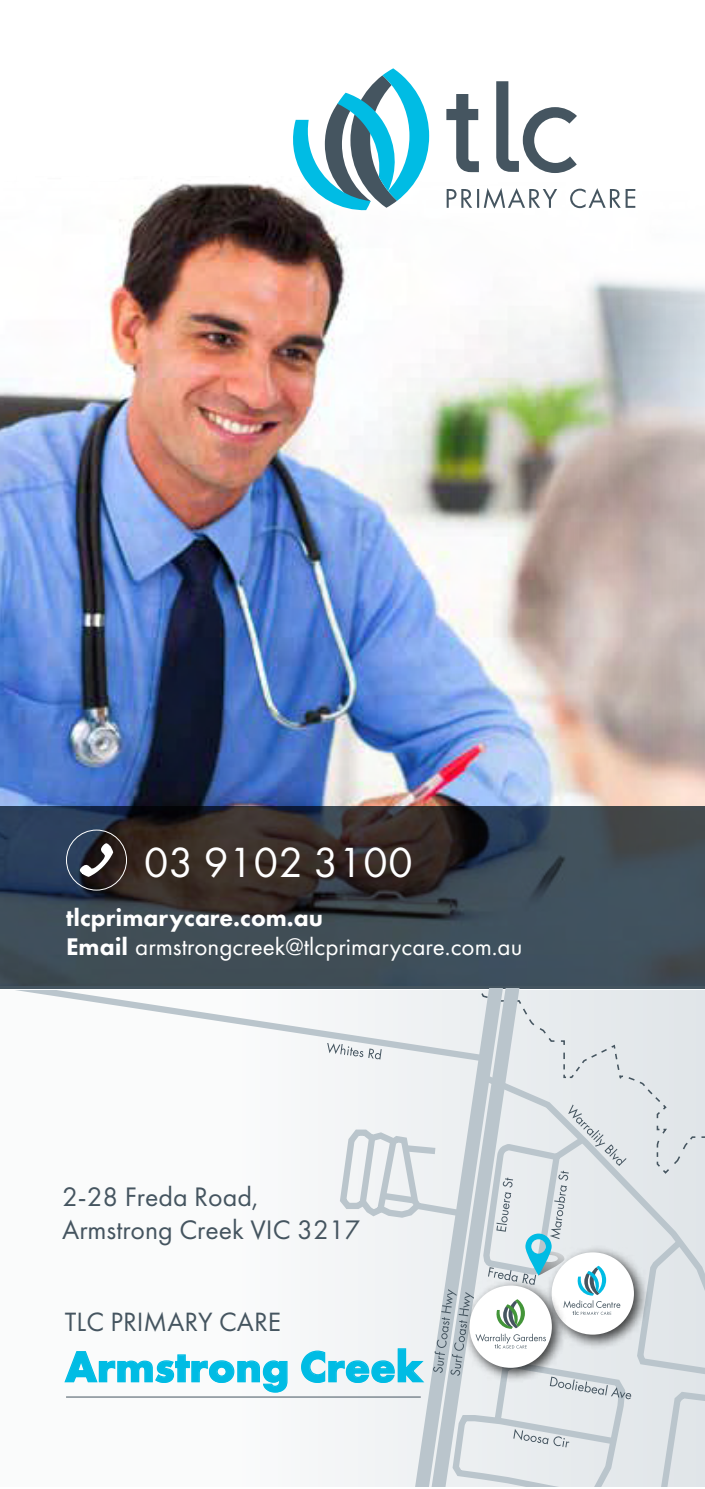
<style>
.page{position:relative;width:705px;height:1489px;background:#fff}
.page>*{position:absolute;margin:0;border:0;box-sizing:border-box;transform-origin:0 0}
.t1{font:700 45px "Futura PT";color:#00bce4}
.t2{font:43.75px "Futura PT";color:#fff}
.t3{font:27.75px/32.5px "Futura PT";color:#455560}
.t4{font:27.5px "Futura PT";color:#455560}
.t5{font:25px/28.8px "Futura PT";color:#fff}
.s1{font-weight:800}
</style>
<div class="page">
<img style="left:0;top:183px;width:704px;height:623px">
<svg style="left:0;top:806px;width:704px;height:182px;background:#384048"></svg>
<svg style="left:446px;top:94px;width:32px;height:78px"></svg>
<svg style="left:496px;top:81px;width:80px;height:92px"></svg>
<svg style="left:290px;top:68px;width:139px;height:143px"></svg>
<svg style="left:446px;top:188px;width:189px;height:20px"></svg>
<div style="left:0;top:990px;width:704px;height:496px;background:#fafbfb"></div>
<div style="left:556px;top:988px;width:148px;height:107px;background:#e4e8eb"></div>
<svg style="left:407px;top:988px;width:132px;height:107px"></svg>
<svg style="left:0;top:988px;width:486px;height:76px"></svg>
<hr style="left:66px;top:1396px;width:354px;height:1px;background:#455560">
<svg style="left:64px;top:1351px;width:224px;height:42px"></svg>
<svg style="left:300px;top:1095px;width:404px;height:391px"></svg>
<svg style="left:80px;top:843px;width:33px;height:33px"></svg>
<div style="left:66px;top:829px;width:61px;height:61px;border:1px solid #fff;border-radius:50%"></div>
<h2 class="t2" style="left:144px;top:836px;width:270px">03 9102 3100</h2>
<p class="t5" style="left:66px;top:903px;width:457px"><span class="s1">tlcprimarycare.com.au<br>Email</span> armstrongcreek@tlcprimarycare.com.au</p>
<p class="t3" style="left:62px;top:1180px;width:300px">2-28 Freda Road,<br>Armstrong Creek VIC 3217</p>
<p class="t4" style="left:65px;top:1305px;width:218px">TLC PRIMARY CARE</p>
<h1 class="t1" style="left:65px;top:1337px;width:359px">Armstrong Creek</h1>
</div>
